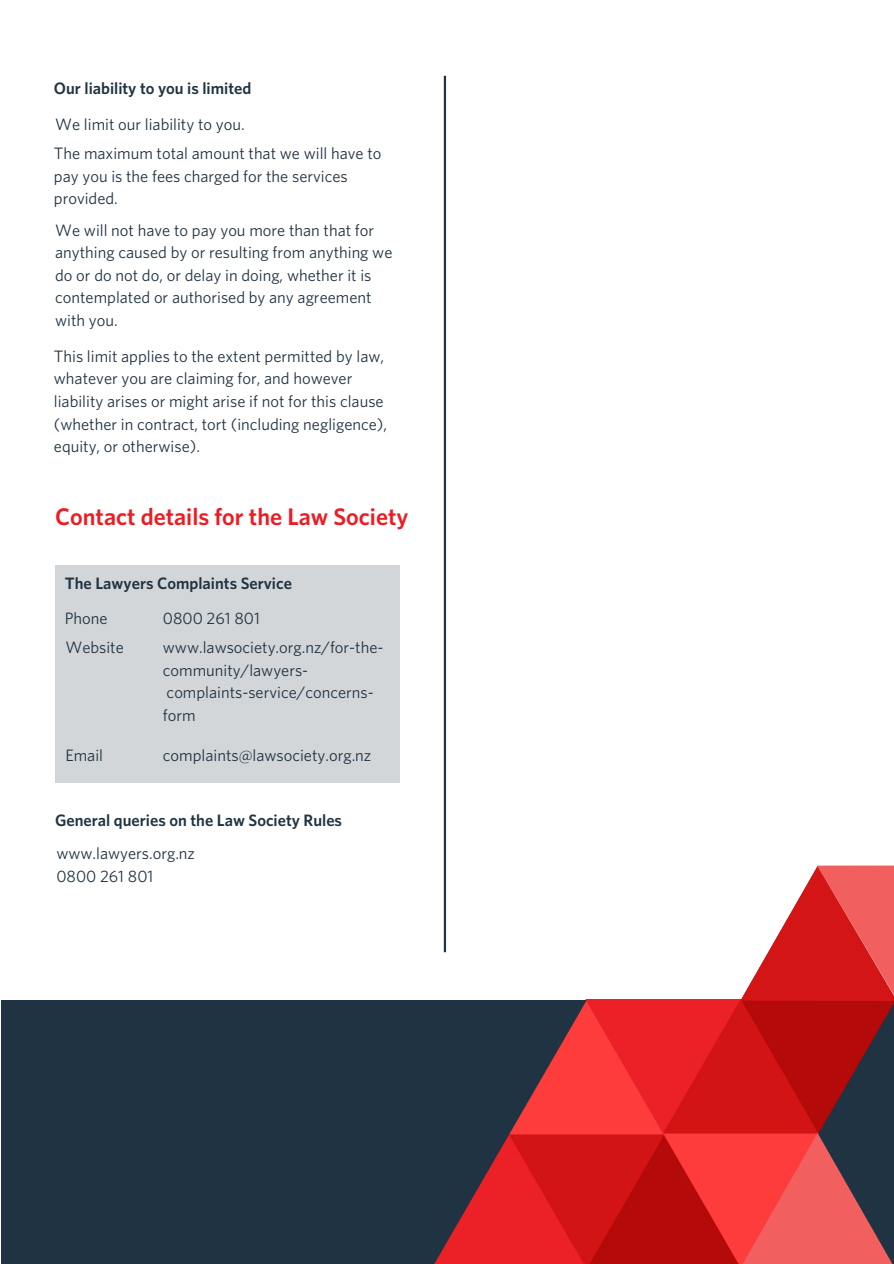
<style>
.page{position:relative;width:894px;height:1264px;background:#fff}
.page>*{position:absolute;margin:0;border:0;box-sizing:border-box;transform-origin:0 0}
.t1{font:600 24px "Whitney";color:#ed1c24}
.t2{font:16.5px/22.5px "Whitney";color:#203342}
.t3{font:600 16.5px "Whitney";color:#203342}
</style>
<div class="page">
<hr style="left:443px;top:76px;width:3px;height:876px;background:#203342">
<div style="left:55px;top:565px;width:345px;height:217px;background:#d2d6d9"></div>
<div style="left:1px;top:1000px;width:892px;height:263px;background:#203342"></div>
<img style="left:435px;top:1003px;width:150px;height:260px">
<img style="left:585px;top:999px;width:272px;height:264px">
<svg style="left:739px;top:865px;width:154px;height:203px"></svg>
<svg style="left:740px;top:1132px;width:152px;height:131px"></svg>
<p class="t3" style="left:54px;top:78px;width:199px">Our liability to you is limited</p>
<p class="t2" style="left:55px;top:113px;width:191px">We limit our liability to you.</p>
<p class="t2" style="left:54px;top:142px;width:329px">The maximum total amount that we will have to pay you is the fees charged for the services provided.</p>
<p class="t2" style="left:55px;top:218px;width:339px">We will not have to pay you more than that for anything caused by or resulting from anything we do or do not do, or delay in doing, whether it is contemplated or authorised by any agreement with you.</p>
<p class="t2" style="left:54px;top:344px;width:334px">This limit applies to the extent permitted by law, whatever you are claiming for, and however liability arises or might arise if not for this clause (whether in contract, tort (including negligence), equity, or otherwise).</p>
<h1 class="t1" style="left:55px;top:502px;width:354px">Contact details for the Law Society</h1>
<p class="t3" style="left:65px;top:573px;width:229px">The Lawyers Complaints Service</p>
<p class="t2" style="left:65px;top:603px;width:61px;line-height:29.1px">Phone<br>Website</p>
<p class="t2" style="left:163px;top:603px;width:222px;line-height:29.1px">0800 261 801 www.lawsociety.org.nz/for-the-</p>
<p class="t2" style="left:163px;top:658px;width:212px">community/lawyers&shy;complaints-service/concerns&shy;form</p>
<p class="t2" style="left:163px;top:744px;width:210px">complaints@lawsociety.org.nz</p>
<p class="t2" style="left:65px;top:744px;width:39px">Email</p>
<p class="t3" style="left:55px;top:809px;width:288px">General queries on the Law Society Rules</p>
<p class="t2" style="left:56px;top:841px;width:140px">www.lawyers.org.nz<br>0800 261 801</p>
</div>
